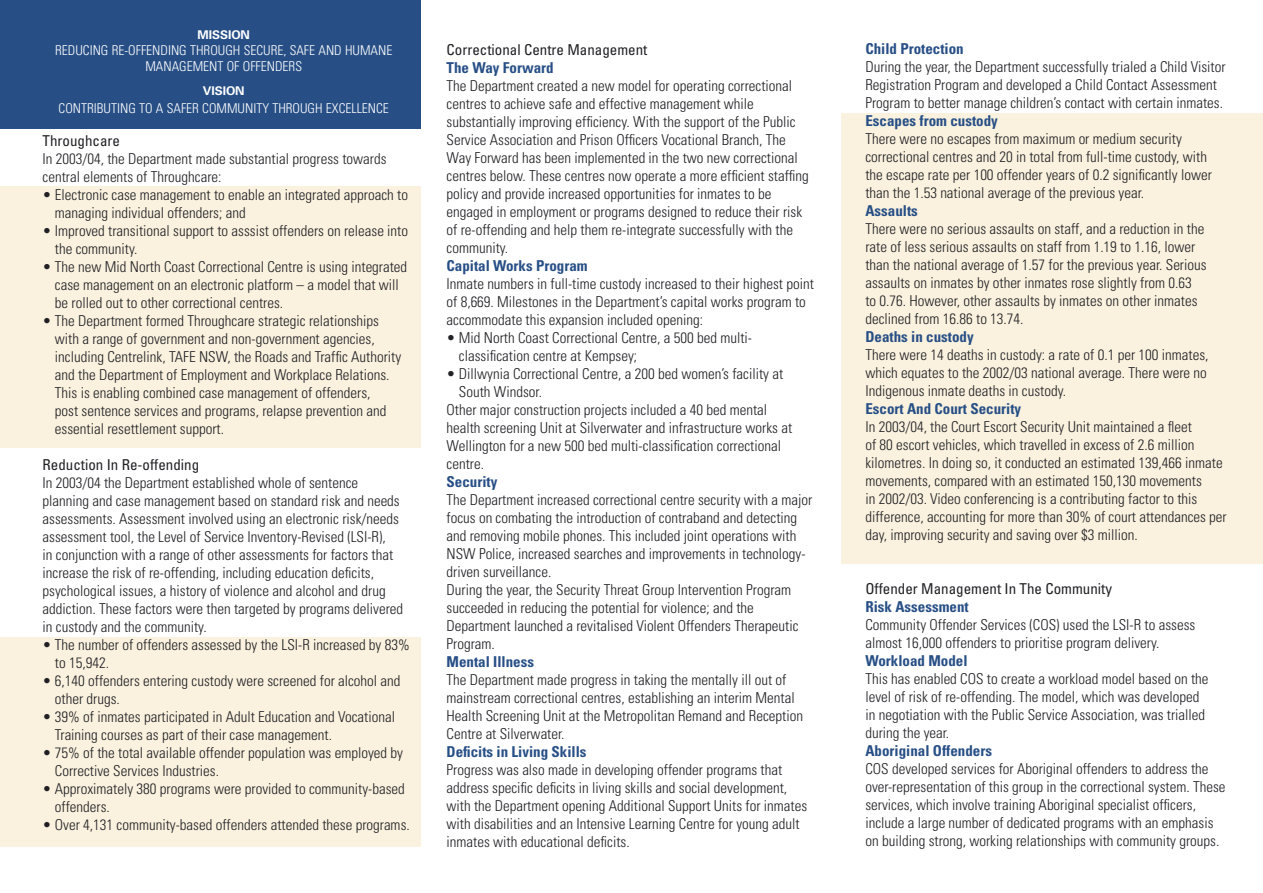
<style>
.page{position:relative;width:1263px;height:893px;background:#fff}
.page>*{position:absolute;margin:0;border:0;box-sizing:border-box;transform-origin:0 0}
.Highlight_Text{font:300 condensed 15px/18px "Univers";color:#212125}
.Highlight_Bold{font:700 condensed 15px "Univers";color:#274f86}
.Head{font:condensed 15px "Univers";color:#212125}
.t1{font:300 condensed 13.5px/16.2px "Univers";color:#fff;text-align:center}
.t2{font:700 12px "Univers";letter-spacing:-.005em;color:#fff}
</style>
<div class="page">
<div style="left:842px;top:113px;width:421px;height:450px;background:#faf2df"></div>
<div style="left:0;top:0;width:421px;height:129px;background:#274f86"></div>
<div style="left:0;top:637px;width:421px;height:209px;background:#faf2df"></div>
<div style="left:0;top:186px;width:421px;height:262px;background:#faf2df"></div>
<p class="t2" style="left:198px;top:27px;width:54px">MISSION</p>
<p class="t1" style="left:55px;top:42px;width:339px">REDUCING RE-OFFENDING THROUGH SECURE, SAFE AND HUMANE<br>MANAGEMENT OF OFFENDERS</p>
<p class="t2" style="left:203px;top:83px;width:43px">VISION</p>
<p class="t1" style="left:59px;top:100px;width:332px">CONTRIBUTING TO A SAFER COMMUNITY THROUGH EXCELLENCE</p>
<p class="Head" style="left:43px;top:131px;width:79px">Throughcare</p>
<p class="Highlight_Text" style="left:43px;top:150px;width:345px">In 2003/04, the Department made substantial progress towards central elements of Throughcare:</p>
<p class="Highlight_Text" style="left:55px;top:186px;width:355px;text-indent:-12px">• Electronic case management to enable an integrated approach to managing individual offenders; and</p>
<p class="Highlight_Text" style="left:55px;top:222px;width:355px;text-indent:-12px">• Improved transitional support to asssist offenders on release into the community.</p>
<p class="Highlight_Text" style="left:55px;top:258px;width:354px;text-indent:-12px">• The new Mid North Coast Correctional Centre is using integrated case management on an electronic platform – a model that will be rolled out to other correctional centres.</p>
<p class="Highlight_Text" style="left:55px;top:312px;width:348px;text-indent:-12px">• The Department formed Throughcare strategic relationships with a range of government and non-government agencies, including Centrelink, TAFE NSW, the Roads and Traffic Authority and the Department of Employment and Workplace Relations.<br>This is enabling combined case management of offenders,<br>post sentence services and programs, relapse prevention and essential resettlement support.</p>
<p class="Head" style="left:43px;top:455px;width:158px">Reduction In Re-offending</p>
<p class="Highlight_Text" style="left:43px;top:474px;width:362px">In 2003/04 the Department established whole of sentence planning and case management based on standard risk and needs assessments. Assessment involved using an electronic risk/needs assessment tool, the Level of Service Inventory-Revised (LSI-R),<br>in conjunction with a range of other assessments for factors that increase the risk of re-offending, including education deficits, psychological issues, a history of violence and alcohol and drug addiction. These factors were then targeted by programs delivered in custody and the community.</p>
<p class="Highlight_Text" style="left:55px;top:636px;width:356px;text-indent:-12px">• The number of offenders assessed by the LSI-R increased by 83% to 15,942.</p>
<p class="Highlight_Text" style="left:55px;top:672px;width:347px;text-indent:-12px">• 6,140 offenders entering custody were screened for alcohol and other drugs.</p>
<p class="Highlight_Text" style="left:55px;top:708px;width:342px;text-indent:-12px">• 39% of inmates participated in Adult Education and Vocational<br>Training courses as part of their case management.</p>
<p class="Highlight_Text" style="left:55px;top:744px;width:350px;text-indent:-12px">• 75% of the total available offender population was employed by<br>Corrective Services Industries.</p>
<p class="Highlight_Text" style="left:55px;top:780px;width:351px;text-indent:-12px">• Approximately 380 programs were provided to community-based offenders.</p>
<p class="Highlight_Text" style="left:43px;top:816px;width:369px">• Over 4,131 community-based offenders attended these programs.</p>
<p class="Head" style="left:446px;top:40px;width:202px">Correctional Centre Management</p>
<p class="Highlight_Bold" style="left:446px;top:58px;width:109px">The Way Forward</p>
<p class="Highlight_Text" style="left:446px;top:76px;width:364px">The Department created a new model for operating correctional centres to achieve safe and effective management while substantially improving efficiency. With the support of the Public Service Association and Prison Officers Vocational Branch, The Way Forward has been implemented in the two new correctional centres below. These centres now operate a more efficient staffing policy and provide increased opportunities for inmates to be engaged in employment or programs designed to reduce their risk of re-offending and help them re-integrate successfully with the community.</p>
<p class="Highlight_Bold" style="left:446px;top:256px;width:143px">Capital Works Program</p>
<p class="Highlight_Text" style="left:446px;top:274px;width:369px">Inmate numbers in full-time custody increased to their highest point of 8,669. Milestones in the Department’s capital works program to accommodate this expansion included opening:</p>
<p class="Highlight_Text" style="left:459px;top:328px;width:295px;text-indent:-12px">• Mid North Coast Correctional Centre, a 500 bed multi&shy;classification centre at Kempsey;</p>
<p class="Highlight_Text" style="left:459px;top:364px;width:326px;text-indent:-12px">• Dillwynia Correctional Centre, a 200 bed women’s facility at<br>South Windsor.</p>
<p class="Highlight_Text" style="left:446px;top:400px;width:347px">Other major construction projects included a 40 bed mental health screening Unit at Silverwater and infrastructure works at Wellington for a new 500 bed multi-classification correctional centre.</p>
<p class="Highlight_Bold" style="left:446px;top:472px;width:52px">Security</p>
<p class="Highlight_Text" style="left:446px;top:490px;width:367px">The Department increased correctional centre security with a major focus on combating the introduction of contraband and detecting and removing mobile phones. This included joint operations with NSW Police, increased searches and improvements in technology&shy;driven surveillance.</p>
<p class="Highlight_Text" style="left:446px;top:580px;width:354px">During the year, the Security Threat Group Intervention Program succeeded in reducing the potential for violence; and the Department launched a revitalised Violent Offenders Therapeutic Program.</p>
<p class="Highlight_Bold" style="left:446px;top:652px;width:89px">Mental Illness</p>
<p class="Highlight_Text" style="left:446px;top:670px;width:358px">The Department made progress in taking the mentally ill out of mainstream correctional centres, establishing an interim Mental Health Screening Unit at the Metropolitan Remand and Reception Centre at Silverwater.</p>
<p class="Highlight_Bold" style="left:446px;top:742px;width:141px">Deficits in Living Skills</p>
<p class="Highlight_Text" style="left:446px;top:760px;width:362px">Progress was also made in developing offender programs that address specific deficits in living skills and social development, with the Department opening Additional Support Units for inmates with disabilities and an Intensive Learning Centre for young adult inmates with educational deficits.</p>
<p class="Highlight_Bold" style="left:865px;top:40px;width:100px">Child Protection</p>
<p class="Highlight_Text" style="left:865px;top:58px;width:362px">During the year, the Department successfully trialed a Child Visitor<br>Registration Program and developed a Child Contact Assessment<br>Program to better manage children’s contact with certain inmates.</p>
<p class="Highlight_Bold" style="left:865px;top:112px;width:134px">Escapes from custody</p>
<p class="Highlight_Text" style="left:865px;top:130px;width:348px">There were no escapes from maximum or medium security correctional centres and 20 in total from full-time custody, with the escape rate per 100 offender years of 0.2 significantly lower than the 1.53 national average of the previous year.</p>
<p class="Highlight_Bold" style="left:865px;top:202px;width:54px">Assaults</p>
<p class="Highlight_Text" style="left:865px;top:220px;width:343px">There were no serious assaults on staff, and a reduction in the rate of less serious assaults on staff from 1.19 to 1.16, lower than the national average of 1.57 for the previous year. Serious assaults on inmates by other inmates rose slightly from 0.63<br>to 0.76. However, other assaults by inmates on other inmates declined from 16.86 to 13.74.</p>
<p class="Highlight_Bold" style="left:865px;top:328px;width:110px">Deaths in custody</p>
<p class="Highlight_Text" style="left:865px;top:346px;width:345px;text-align:justify">There were 14 deaths in custody: a rate of 0.1 per 100 inmates, which equates to the 2002/03 national average. There were no Indigenous inmate deaths in custody.</p>
<p class="Highlight_Bold" style="left:865px;top:400px;width:157px">Escort And Court Security</p>
<p class="Highlight_Text" style="left:865px;top:418px;width:363px">In 2003/04, the Court Escort Security Unit maintained a fleet<br>of 80 escort vehicles, which travelled in excess of 2.6 million kilometres. In doing so, it conducted an estimated 139,466 inmate movements, compared with an estimated 150,130 movements<br>in 2002/03. Video conferencing is a contributing factor to this difference, accounting for more than 30% of court attendances per day, improving security and saving over $3 million.</p>
<p class="Head" style="left:865px;top:579px;width:248px">Offender Management In The Community</p>
<p class="Highlight_Bold" style="left:865px;top:598px;width:105px">Risk Assessment</p>
<p class="Highlight_Text" style="left:865px;top:616px;width:331px">Community Offender Services (COS) used the LSI-R to assess almost 16,000 offenders to prioritise program delivery.</p>
<p class="Highlight_Bold" style="left:865px;top:652px;width:104px">Workload Model</p>
<p class="Highlight_Text" style="left:865px;top:670px;width:345px">This has enabled COS to create a workload model based on the level of risk of re-offending. The model, which was developed in negotiation with the Public Service Association, was trialled during the year.</p>
<p class="Highlight_Bold" style="left:865px;top:742px;width:128px">Aboriginal Offenders</p>
<p class="Highlight_Text" style="left:865px;top:760px;width:362px">COS developed services for Aboriginal offenders to address the over-representation of this group in the correctional system. These services, which involve training Aboriginal specialist officers, include a large number of dedicated programs with an emphasis on building strong, working relationships with community groups.</p>
</div>
